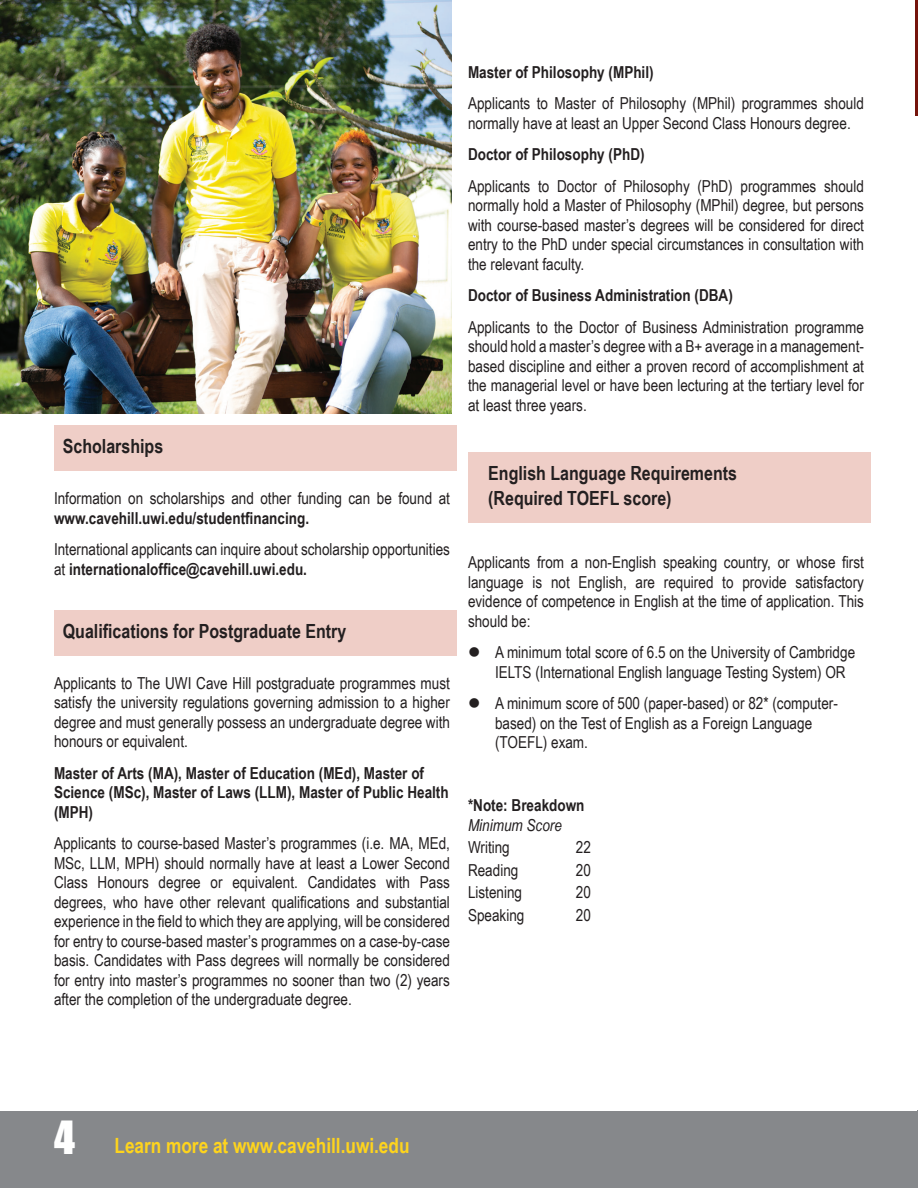
<style>
.page{position:relative;width:918px;height:1188px;background:#fff}
.page>*{position:absolute;margin:0;border:0;box-sizing:border-box;transform-origin:0 0}
.t1{font:700 21px "Arial Narrow";color:#fed41d}
.t2{font:700 19.5px/25.5px "Arial Narrow";color:#231f20}
.t3{font:16.5px/19.5px "Arial Narrow";color:#231f20}
.t4{font:700 16.5px/19.5px "Arial Narrow";color:#231f20}
.s1{font-weight:700}
.s2{font-weight:400;font-style:italic}
.s3{font-family:"Impact";font-weight:400;font-size:42px;color:#fff}
</style>
<div class="page">
<div style="left:0;top:1111px;width:918px;height:77px;background:#86888b"></div>
<hr style="left:917px;top:1110px;width:1px;height:78px;background:#86888b">
<div style="left:54px;top:426px;width:403px;height:45px;background:#efcec7"></div>
<div style="left:54px;top:610px;width:403px;height:45px;background:#efcec7"></div>
<div style="left:468px;top:452px;width:403px;height:71px;background:#efcec7"></div>
<img style="left:0;top:0;width:452px;height:413px">
<hr style="left:916px;top:0;width:2px;height:116px;background:#75140c">
<p class="t2" style="left:63px;top:433px;width:102px">Scholarships</p>
<p class="t3" style="left:54px;top:488px;width:397px">Information on scholarships and other funding can be found at <span class="s1">www.cavehill.uwi.edu/studentfinancing.</span></p>
<p class="t3" style="left:54px;top:539px;width:397px">International applicants can inquire about scholarship opportunities at <span class="s1">internationaloffice@cavehill.uwi.edu.</span></p>
<p class="t2" style="left:63px;top:617px;width:285px">Qualifications for Postgraduate Entry</p>
<p class="t3" style="left:54px;top:673px;width:397px;text-align:justify">Applicants to The UWI Cave Hill postgraduate programmes must satisfy the university regulations governing admission to a higher degree and must generally possess an undergraduate degree with honours or equivalent.</p>
<p class="t4" style="left:54px;top:762px;width:396px">Master of Arts (MA), Master of Education (MEd), Master of<br>Science (MSc), Master of Laws (LLM), Master of Public Health (MPH)</p>
<p class="t3" style="left:54px;top:833px;width:398px;text-align:justify">Applicants to course-based Master’s programmes (i.e. MA, MEd, MSc, LLM, MPH) should normally have at least a Lower Second Class Honours degree or equivalent. Candidates with Pass degrees, who have other relevant qualifications and substantial experience in the field to which they are applying, will be considered for entry to course-based master’s programmes on a case-by-case basis. Candidates with Pass degrees will normally be considered for entry into master’s programmes no sooner than two (2) years after the completion of the undergraduate degree.</p>
<p class="t4" style="left:468px;top:62px;width:187px">Master of Philosophy (MPhil)</p>
<p class="t3" style="left:468px;top:93px;width:397px">Applicants to Master of Philosophy (MPhil) programmes should normally have at least an Upper Second Class Honours degree.</p>
<p class="t4" style="left:468px;top:144px;width:178px">Doctor of Philosophy (PhD)</p>
<p class="t3" style="left:468px;top:176px;width:397px;text-align:justify">Applicants to Doctor of Philosophy (PhD) programmes should normally hold a Master of Philosophy (MPhil) degree, but persons with course-based master’s degrees will be considered for direct entry to the PhD under special circumstances in consultation with the relevant faculty.</p>
<p class="t4" style="left:468px;top:285px;width:266px">Doctor of Business Administration (DBA)</p>
<p class="t3" style="left:468px;top:317px;width:398px;text-align:justify">Applicants to the Doctor of Business Administration programme should hold a master’s degree with a B+ average in a management&shy;based discipline and either a proven record of accomplishment at the managerial level or have been lecturing at the tertiary level for at least three years.</p>
<p class="t2" style="left:488px;top:459px;width:250px">English Language Requirements (Required TOEFL score)</p>
<p class="t3" style="left:468px;top:552px;width:398px;text-align:justify">Applicants from a non-English speaking country, or whose first language is not English, are required to provide satisfactory evidence of competence in English at the time of application. This should be:</p>
<p class="t3" style="left:495px;top:642px;width:362px">A minimum total score of 6.5 on the University of Cambridge<br>IELTS (International English language Testing System) OR</p>
<p class="t3" style="left:495px;top:693px;width:344px">A minimum score of 500 (paper-based) or 82* (computer&shy;based) on the Test of English as a Foreign Language (TOEFL) exam.</p>
<p class="t4" style="left:468px;top:795px;width:118px">*Note: Breakdown<br><span class="s2">Minimum Score</span></p>
<p class="t3" style="left:468px;top:837px;width:43px">Writing</p>
<p class="t3" style="left:576px;top:837px;width:17px">22</p>
<p class="t3" style="left:468px;top:860px;width:52px">Reading</p>
<p class="t3" style="left:576px;top:860px;width:17px">20</p>
<p class="t3" style="left:468px;top:882px;width:56px">Listening</p>
<p class="t3" style="left:576px;top:882px;width:17px">20</p>
<p class="t3" style="left:468px;top:905px;width:58px">Speaking</p>
<p class="t3" style="left:576px;top:905px;width:17px">20</p>
<p class="t1" style="left:54px;top:1129px;width:357px"><span class="s3">4</span> Learn more at www.cavehill.uwi.edu</p>
</div>
